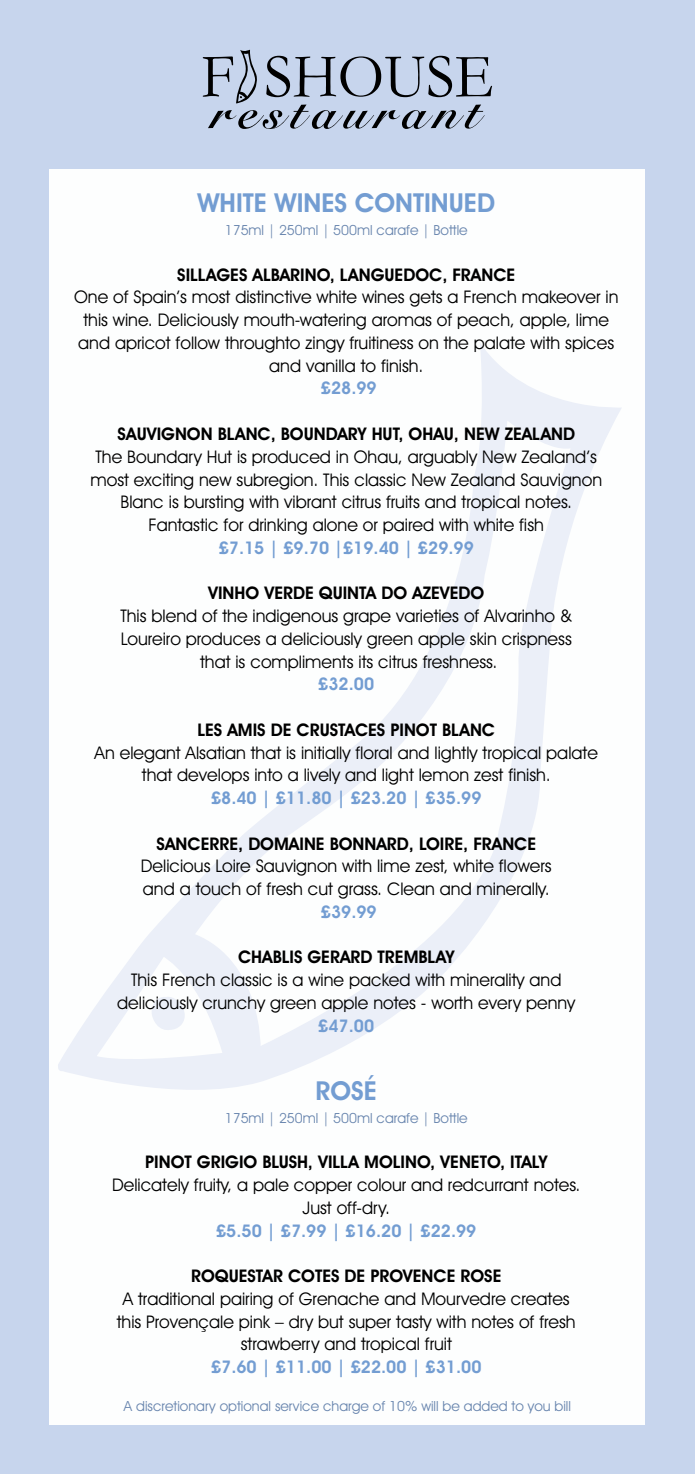
<style>
.page{position:relative;width:695px;height:1474px;background:#fff}
.page>*{position:absolute;margin:0;border:0;box-sizing:border-box;transform-origin:0 0}
.t1{font:600 26.25px "Avant Garde IT Cby BT";color:#739dd2}
.t2{font:17.5px/22.8px "Avant Garde IT Cby BT";color:#000;text-align:center}
.t3{font:600 17.5px "Avant Garde IT Cby BT";color:#000}
.t4{font:600 17.5px "Avant Garde IT Cby BT";color:#739dd2}
.t5{font:14px "Avant Garde IT Cby BT";color:#6885ae}
</style>
<div class="page">
<div style="left:0;top:0;width:694px;height:1473px;background:#c7d5ed"></div>
<svg style="left:203px;top:50px;width:289px;height:79px"></svg>
<div style="left:50px;top:169px;width:595px;height:1255px;background:#fff"></div>
<svg style="left:58px;top:343px;width:563px;height:747px"></svg>
<h1 class="t1" style="left:197px;top:187px;width:299px">WHITE WINES CONTINUED</h1>
<p class="t5" style="left:225px;top:222px;width:244px">175ml | 250ml | 500ml carafe | Bottle</p>
<p class="t3" style="left:177px;top:264px;width:339px">SILLAGES ALBARINO, LANGUEDOC, FRANCE</p>
<p class="t2" style="left:74px;top:286px;width:545px">One of Spain’s most distinctive white wines gets a French makeover in this wine. Deliciously mouth-watering aromas of peach, apple, lime and apricot follow throughto zingy fruitiness on the palate with spices and vanilla to finish.</p>
<p class="t4" style="left:321px;top:378px;width:57px">£28.99</p>
<p class="t3" style="left:117px;top:423px;width:459px">SAUVIGNON BLANC, BOUNDARY HUT, OHAU, NEW ZEALAND</p>
<p class="t2" style="left:90px;top:445px;width:513px">The Boundary Hut is produced in Ohau, arguably New Zealand’s most exciting new subregion. This classic New Zealand Sauvignon Blanc is bursting with vibrant citrus fruits and tropical notes.<br>Fantastic for drinking alone or paired with white fish</p>
<p class="t4" style="left:219px;top:537px;width:257px">£7.15 | £9.70 |£19.40 | £29.99</p>
<p class="t3" style="left:208px;top:582px;width:278px">VINHO VERDE QUINTA DO AZEVEDO</p>
<p class="t2" style="left:120px;top:604px;width:453px">This blend of the indigenous grape varieties of Alvarinho &amp;<br>Loureiro produces a deliciously green apple skin crispness that is compliments its citrus freshness.</p>
<p class="t4" style="left:318px;top:673px;width:57px">£32.00</p>
<p class="t3" style="left:197px;top:719px;width:299px">LES AMIS DE CRUSTACES PINOT BLANC</p>
<p class="t2" style="left:95px;top:741px;width:504px">An elegant Alsatian that is initially floral and lightly tropical palate that develops into a lively and light lemon zest finish.</p>
<p class="t4" style="left:211px;top:787px;width:272px">£8.40 | £11.80 | £23.20 | £35.99</p>
<p class="t3" style="left:156px;top:833px;width:381px">SANCERRE, DOMAINE BONNARD, LOIRE, FRANCE</p>
<p class="t2" style="left:141px;top:854px;width:412px;text-align:left">Delicious Loire Sauvignon with lime zest, white flowers and a touch of fresh cut grass. Clean and minerally.</p>
<p class="t4" style="left:321px;top:901px;width:57px">£39.99</p>
<p class="t3" style="left:238px;top:946px;width:218px">CHABLIS GERARD TREMBLAY</p>
<p class="t2" style="left:117px;top:968px;width:459px">This French classic is a wine packed with minerality and deliciously crunchy green apple notes - worth every penny</p>
<p class="t4" style="left:318px;top:1015px;width:57px">£47.00</p>
<h1 class="t1" style="left:315px;top:1074px;width:63px">ROSÉ</h1>
<p class="t5" style="left:225px;top:1109px;width:244px">175ml | 250ml | 500ml carafe | Bottle</p>
<p class="t3" style="left:145px;top:1151px;width:403px">PINOT GRIGIO BLUSH, VILLA MOLINO, VENETO, ITALY</p>
<p class="t2" style="left:112px;top:1173px;width:470px">Delicately fruity, a pale copper colour and redcurrant notes.<br>Just off-dry.</p>
<p class="t4" style="left:216px;top:1219px;width:262px">£5.50 | £7.99 | £16.20 | £22.99</p>
<p class="t3" style="left:191px;top:1265px;width:312px">ROQUESTAR COTES DE PROVENCE ROSE</p>
<p class="t2" style="left:117px;top:1287px;width:460px">A traditional pairing of Grenache and Mourvedre creates this Provençale pink – dry but super tasty with notes of fresh strawberry and tropical fruit</p>
<p class="t4" style="left:211px;top:1356px;width:272px">£7.60 | £11.00 | £22.00 | £31.00</p>
<p class="t5" style="left:124px;top:1397px;width:448px">A discretionary optional service charge of 10% will be added to you bill</p>
</div>
